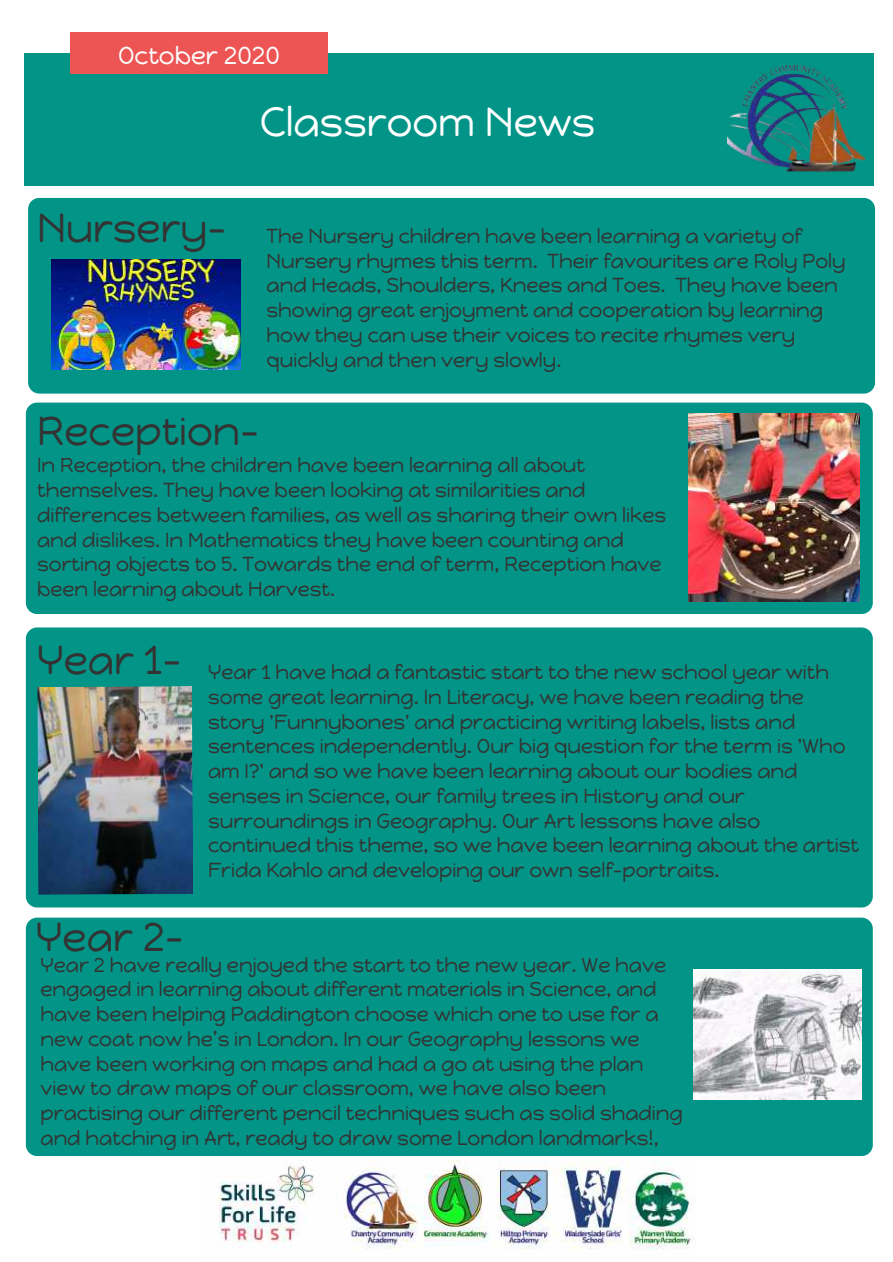
<style>
.page{position:relative;width:893px;height:1262px;background:#fff}
.page>*{position:absolute;margin:0;border:0;box-sizing:border-box;transform-origin:0 0}
.t1{font:40.5px "Happy Monkey";color:#333}
.t2{font:40.5px "Happy Monkey";color:#fff}
.t3{font:24.75px "Happy Monkey";color:#fff}
.t4{font:20.25px/24.8px "Happy Monkey";color:#333}
</style>
<div class="page">
<div style="left:25px;top:53px;width:848px;height:132px;background:#029587"></div>
<div style="left:70px;top:33px;width:257px;height:41px;background:#ed5555"></div>
<div style="left:28px;top:198px;width:847px;height:195px;background:#029587"></div>
<div style="left:26px;top:402px;width:846px;height:212px;background:#029587"></div>
<div style="left:26px;top:627px;width:846px;height:280px;background:#029587"></div>
<div style="left:26px;top:917px;width:846px;height:239px;background:#029587"></div>
<img style="left:218px;top:1160px;width:476px;height:89px">
<img style="left:52px;top:260px;width:189px;height:110px">
<img style="left:688px;top:414px;width:171px;height:187px">
<img style="left:37px;top:686px;width:156px;height:208px">
<img style="left:727px;top:64px;width:137px;height:122px">
<img style="left:694px;top:969px;width:167px;height:130px">
<p class="t3" style="left:118px;top:41px;width:163px">October 2020</p>
<h1 class="t1" style="left:37px;top:203px;width:191px">Nursery-</h1>
<h1 class="t2" style="left:260px;top:98px;width:337px">Classroom News</h1>
<p class="t4" style="left:266px;top:223px;width:580px">The Nursery children have been learning a variety of Nursery rhymes this term. Their favourites are Roly Poly and Heads, Shoulders, Knees and Toes. They have been showing great enjoyment and cooperation by learning how they can use their voices to recite rhymes very quickly and then very slowly.</p>
<h1 class="t1" style="left:37px;top:407px;width:223px">Reception-</h1>
<p class="t4" style="left:37px;top:453px;width:630px">In Reception, the children have been learning all about themselves. They have been looking at similarities and differences between families, as well as sharing their own likes and dislikes. In Mathematics they have been counting and sorting objects to 5. Towards the end of term, Reception have been learning about Harvest.</p>
<h1 class="t1" style="left:37px;top:635px;width:146px">Year 1-</h1>
<h1 class="t1" style="left:36px;top:912px;width:149px">Year 2-</h1>
<p class="t4" style="left:208px;top:660px;width:652px">Year 1 have had a fantastic start to the new school year with some great learning. In Literacy, we have been reading the story 'Funnybones' and practicing writing labels, lists and sentences independently. Our big question for the term is 'Who am I?' and so we have been learning about our bodies and senses in Science, our family trees in History and our surroundings in Geography. Our Art lessons have also continued this theme, so we have been learning about the artist Frida Kahlo and developing our own self-portraits.</p>
<p class="t4" style="left:40px;top:952px;width:643px">Year 2 have really enjoyed the start to the new year. We have engaged in learning about different materials in Science, and have been helping Paddington choose which one to use for a new coat now he’s in London. In our Geography lessons we have been working on maps and had a go at using the plan view to draw maps of our classroom, we have also been practising our different pencil techniques such as solid shading and hatching in Art, ready to draw some London landmarks!,</p>
</div>
